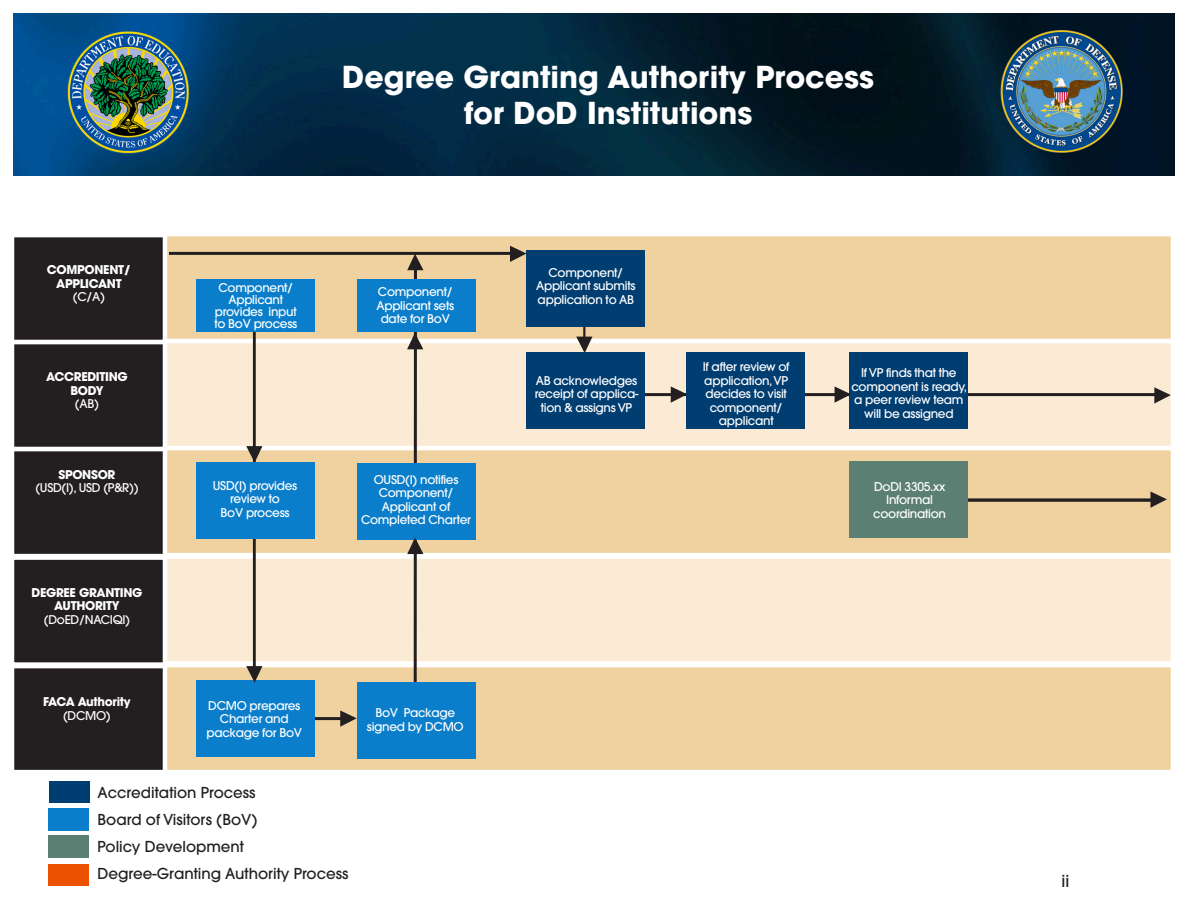
<style>
.page{position:relative;width:1188px;height:918px;background:#fff}
.page>*{position:absolute;margin:0;border:0;box-sizing:border-box;transform-origin:0 0}
.t1{font:700 30px/36px "Avant Garde";color:#fff;text-align:center}
.t2{font:500 16.5px "Avant Garde";color:#231f20}
.t3{font:500 15px/27px "Avant Garde";color:#231f20}
.t4{font:500 12px/13.5px "Avant Garde";letter-spacing:-.025em;color:#fff;text-align:center}
.t5{font:700 12px/13.5px "Avant Garde";letter-spacing:-.025em;color:#fff;text-align:center}
.s1{font-weight:500}
.s2{font-weight:700}
</style>
<div class="page">
<div style="left:12px;top:235px;width:157px;height:107px;background:#231f20"></div>
<div style="left:10px;top:233px;width:161px;height:111px;border:4px solid #fff"></div>
<div style="left:12px;top:342px;width:157px;height:107px;background:#231f20"></div>
<div style="left:10px;top:340px;width:161px;height:111px;border:4px solid #fff"></div>
<div style="left:12px;top:449px;width:157px;height:107px;background:#231f20"></div>
<div style="left:10px;top:447px;width:161px;height:111px;border:4px solid #fff"></div>
<div style="left:12px;top:558px;width:157px;height:107px;background:#231f20"></div>
<div style="left:10px;top:555px;width:161px;height:112px;border:4px solid #fff"></div>
<div style="left:12px;top:666px;width:157px;height:106px;background:#231f20"></div>
<div style="left:10px;top:664px;width:161px;height:110px;border:4px solid #fff"></div>
<div style="left:165px;top:234px;width:1008px;height:107px;background:#efd29f"></div>
<div style="left:163px;top:232px;width:1012px;height:111px;border:5px solid #fff"></div>
<div style="left:165px;top:341px;width:1008px;height:107px;background:#fbebd4"></div>
<div style="left:163px;top:339px;width:1012px;height:111px;border:5px solid #fff"></div>
<div style="left:165px;top:448px;width:1008px;height:107px;background:#efd29f"></div>
<div style="left:163px;top:446px;width:1012px;height:111px;border:5px solid #fff"></div>
<div style="left:165px;top:557px;width:1008px;height:107px;background:#fbebd4"></div>
<div style="left:163px;top:554px;width:1012px;height:112px;border:5px solid #fff"></div>
<div style="left:165px;top:665px;width:1008px;height:107px;background:#efd29f"></div>
<div style="left:163px;top:663px;width:1012px;height:111px;border:5px solid #fff"></div>
<hr style="left:169px;top:252px;width:352px;height:3px;background:#231f20">
<hr style="left:253px;top:319px;width:3px;height:355px;background:#231f20">
<hr style="left:414px;top:263px;width:3px;height:428px;background:#231f20">
<hr style="left:583px;top:309px;width:2px;height:41px;background:#231f20">
<hr style="left:617px;top:393px;width:542px;height:3px;background:#231f20">
<hr style="left:279px;top:717px;width:72px;height:3px;background:#231f20">
<svg style="left:968px;top:498px;width:182px;height:4px"></svg>
<div style="left:196px;top:280px;width:118px;height:52px;background:#0a7eca"></div>
<div style="left:357px;top:280px;width:118px;height:52px;background:#0a7eca"></div>
<div style="left:526px;top:250px;width:118px;height:77px;background:#003d71"></div>
<div style="left:850px;top:461px;width:118px;height:77px;background:#5b7f72"></div>
<div style="left:849px;top:352px;width:118px;height:77px;background:#003d71"></div>
<div style="left:686px;top:352px;width:119px;height:77px;background:#003d71"></div>
<div style="left:526px;top:352px;width:119px;height:77px;background:#003d71"></div>
<div style="left:357px;top:464px;width:118px;height:76px;background:#0a7eca"></div>
<div style="left:357px;top:682px;width:118px;height:77px;background:#0a7eca"></div>
<div style="left:196px;top:462px;width:118px;height:77px;background:#0a7eca"></div>
<div style="left:196px;top:681px;width:118px;height:76px;background:#0a7eca"></div>
<svg style="left:510px;top:246px;width:16px;height:16px"></svg>
<svg style="left:1154px;top:387px;width:17px;height:17px"></svg>
<svg style="left:835px;top:386px;width:16px;height:17px"></svg>
<svg style="left:1150px;top:492px;width:17px;height:16px"></svg>
<svg style="left:340px;top:710px;width:17px;height:17px"></svg>
<svg style="left:407px;top:254px;width:16px;height:16px"></svg>
<svg style="left:407px;top:333px;width:16px;height:16px"></svg>
<svg style="left:407px;top:538px;width:16px;height:16px"></svg>
<svg style="left:246px;top:446px;width:16px;height:17px"></svg>
<svg style="left:246px;top:666px;width:16px;height:17px"></svg>
<svg style="left:576px;top:337px;width:16px;height:16px"></svg>
<svg style="left:671px;top:386px;width:16px;height:17px"></svg>
<img style="left:14px;top:14px;width:1160px;height:162px">
<div style="left:49px;top:781px;width:41px;height:22px;background:#003d71"></div>
<div style="left:48px;top:808px;width:41px;height:22px;background:#0a7eca"></div>
<div style="left:48px;top:835px;width:41px;height:22px;background:#5b7f72"></div>
<div style="left:48px;top:864px;width:41px;height:22px;background:#ed5200"></div>
<h1 class="t1" style="left:342px;top:59px;width:533px">Degree Granting Authority Process for DoD Institutions</h1>
<p class="t5" style="left:47px;top:263px;width:85px">COMPONENT/<br>APPLICANT <span class="s1">(C/A)</span></p>
<p class="t4" style="left:214px;top:281px;width:84px;line-height:12px">Component/<br>Applicant provides input to BoV process</p>
<p class="t4" style="left:377px;top:285px;width:79px">Component/<br>Applicant sets date for BoV</p>
<p class="t4" style="left:536px;top:265px;width:101px">Component/<br>Applicant submits application to AB</p>
<p class="t5" style="left:46px;top:370px;width:83px">ACCREDITING<br>BODY<br><span class="s1">(AB)</span></p>
<p class="t4" style="left:535px;top:373px;width:105px">AB acknowledges receipt of applica&shy;tion &amp; assigns VP</p>
<p class="t4" style="left:703px;top:360px;width:88px">If after review of application, VP decides to visit component/ applicant</p>
<p class="t4" style="left:851px;top:366px;width:117px">If VP finds that the component is ready, a peer review team will be assigned</p>
<p class="t4" style="left:35px;top:468px;width:105px"><span class="s2">SPONSOR<br></span>(USD(I), USD (P&amp;R))</p>
<p class="t4" style="left:213px;top:479px;width:86px">USD(I) provides review to<br>BoV process</p>
<p class="t4" style="left:361px;top:473px;width:112px">OUSD(I) notifies<br>Component/<br>Applicant of<br>Completed Charter</p>
<p class="t4" style="left:873px;top:479px;width:74px">DoDI 3305.xx<br>Informal coordination</p>
<p class="t5" style="left:31px;top:585px;width:113px">DEGREE GRANTING<br>AUTHORITY <span class="s1">(DoED/NACIQI)</span></p>
<p class="t5" style="left:43px;top:695px;width:89px">FACA Authority <span class="s1">(DCMO)</span></p>
<p class="t4" style="left:207px;top:699px;width:97px">DCMO prepares<br>Charter and package for BoV</p>
<p class="t4" style="left:367px;top:706px;width:98px">BoV Package signed by DCMO</p>
<p class="t3" style="left:98px;top:779px;width:252px">Accreditation Process<br>Board of Visitors (BoV)<br>Policy Development<br>Degree-Granting Authority Process</p>
<h2 class="t2" style="left:1061px;top:871px;width:9px">ii</h2>
</div>
